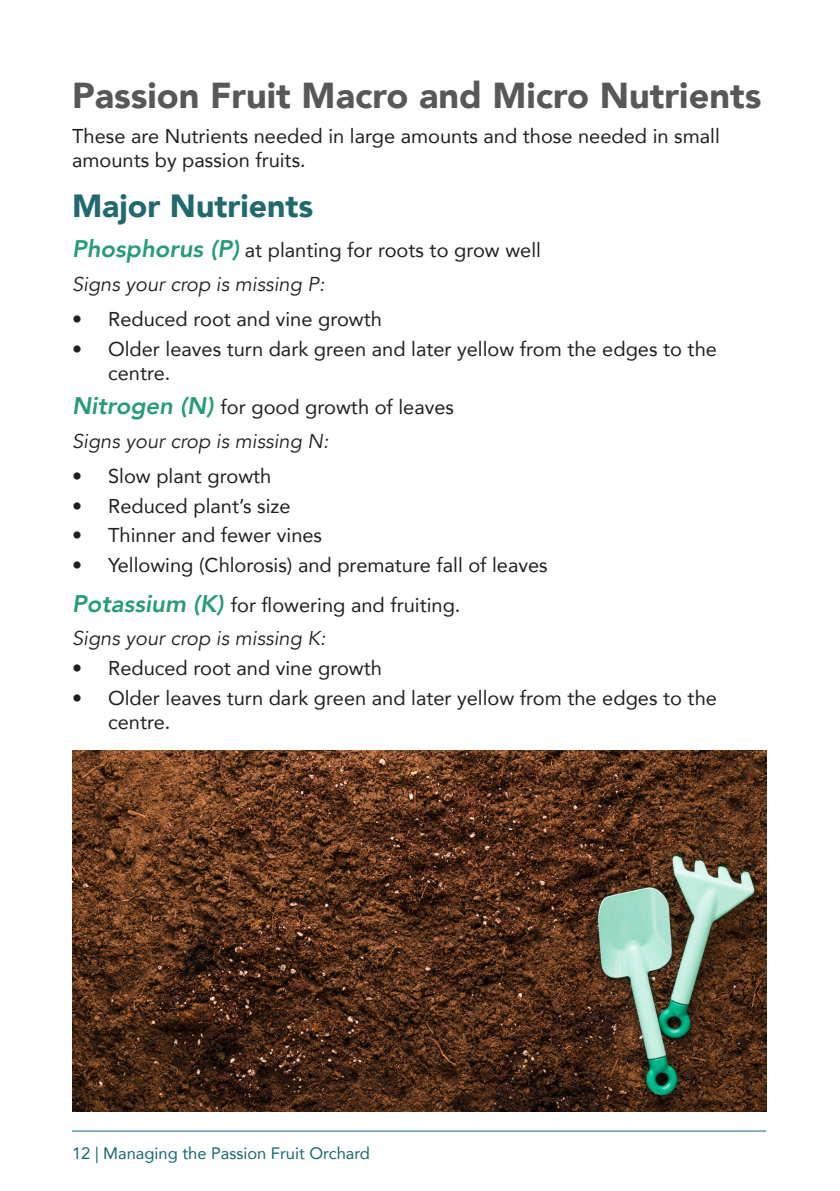
<style>
.page{position:relative;width:840px;height:1191px;background:#fff}
.page>*{position:absolute;margin:0;border:0;box-sizing:border-box;transform-origin:0 0}
.paragragh_style{font:900 36px "Avenir";color:#57585a}
.t1{font:900 32px "Avenir";color:#21696e}
.paragragh_style-2{font:20px/24px "Avenir";color:#231f20}
.t2{font:italic 20px "Avenir";color:#231f20}
.t3{font:16.4px "Avenir";color:#17676d}
.s1{font-weight:800;font-style:italic;font-size:24px;color:#269c76}
</style>
<div class="page">
<hr style="left:72px;top:1130px;width:693px;height:1px;background:#17676d">
<img style="left:72px;top:751px;width:693px;height:360px">
<p class="paragragh_style" style="left:72px;top:65px;width:690px">Passion Fruit Macro and Micro Nutrients</p>
<p class="paragragh_style-2" style="left:72px;top:124px;width:649px">These are Nutrients needed in large amounts and those needed in small amounts by passion fruits.</p>
<p class="t1" style="left:72px;top:179px;width:243px">Major Nutrients</p>
<p class="paragragh_style-2" style="left:72px;top:238px;width:470px"><span class="s1">Phosphorus (P)</span> at planting for roots to grow well</p>
<p class="t2" style="left:72px;top:272px;width:254px">Signs your crop is missing P:</p>
<p class="paragragh_style-2" style="left:72px;top:306px;width:311px">• Reduced root and vine growth</p>
<p class="paragragh_style-2" style="left:108px;top:336px;width:610px;text-indent:-36px">• Older leaves turn dark green and later yellow from the edges to the centre.</p>
<p class="paragragh_style-2" style="left:72px;top:395px;width:383px"><span class="s1">Nitrogen (N)</span> for good growth of leaves</p>
<p class="t2" style="left:72px;top:429px;width:258px">Signs your crop is missing N:</p>
<p class="paragragh_style-2" style="left:72px;top:463px;width:201px">• Slow plant growth</p>
<p class="paragragh_style-2" style="left:72px;top:493px;width:220px">• Reduced plant’s size</p>
<p class="paragragh_style-2" style="left:72px;top:523px;width:251px">• Thinner and fewer vines</p>
<p class="paragragh_style-2" style="left:72px;top:552px;width:477px">• Yellowing (Chlorosis) and premature fall of leaves</p>
<p class="paragragh_style-2" style="left:72px;top:592px;width:389px"><span class="s1">Potassium (K)</span> for flowering and fruiting.</p>
<p class="t2" style="left:72px;top:626px;width:255px">Signs your crop is missing K:</p>
<p class="paragragh_style-2" style="left:72px;top:655px;width:311px">• Reduced root and vine growth</p>
<p class="paragragh_style-2" style="left:108px;top:685px;width:610px;text-indent:-36px">• Older leaves turn dark green and later yellow from the edges to the centre.</p>
<p class="t3" style="left:72px;top:1140px;width:299px">12 | Managing the Passion Fruit Orchard</p>
</div>
